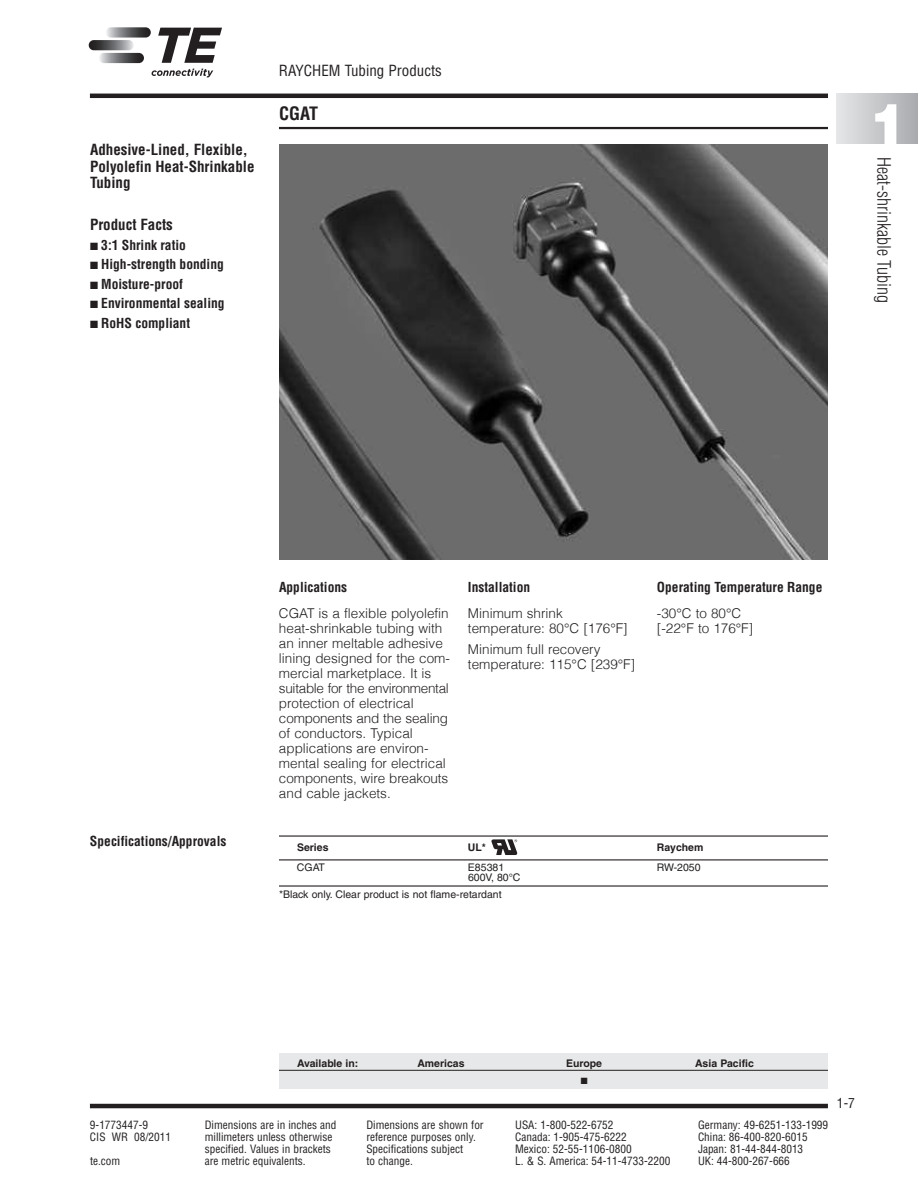
<style>
.page{position:relative;width:918px;height:1188px;background:#fff}
.page>*{position:absolute;margin:0;border:0;box-sizing:border-box;transform-origin:0 0}
.t1{font:900 57px "Helvetica";color:#fff}
.t2{font:300 condensed 18px "Helvetica";color:#231f20}
.t3{font:700 condensed 18px "Helvetica";color:#231f20}
.t4{font:700 condensed 15px/16.5px "Helvetica";color:#231f20}
.t5{font:condensed 15px "Helvetica";color:#231f20}
.t6{font:300 13.5px/15px "Helvetica";color:#231f20}
.t7{font:700 condensed 13.5px "Helvetica";color:#231f20}
.t8{font:condensed 13.5px "Helvetica";color:#231f20}
.t9{font:condensed 11.25px "Helvetica";color:#231f20}
.t10{font:10.5px/16.5px "Helvetica";color:#231f20}
.t11{font:700 10.5px "Helvetica";color:#231f20}
.t12{font:9px "Zapf Dingbats";color:#231f20}
</style>
<div class="page">
<div style="left:279px;top:1053px;width:549px;height:35px;background:#e7e8e9"></div>
<hr style="left:279px;top:1070px;width:549px;height:1px;background:#231f20">
<img style="left:279px;top:144px;width:549px;height:416px">
<hr style="left:279px;top:835px;width:549px;height:2px;background:#231f20">
<hr style="left:279px;top:859px;width:549px;height:1px;background:#231f20">
<hr style="left:279px;top:885px;width:549px;height:2px;background:#231f20">
<svg style="left:491px;top:839px;width:27px;height:16px"></svg>
<hr style="left:90px;top:1104px;width:738px;height:4px;background:#231f20">
<hr style="left:90px;top:94px;width:738px;height:4px;background:#231f20">
<hr style="left:279px;top:127px;width:549px;height:2px;background:#231f20">
<div style="left:837px;top:94px;width:81px;height:49px;background:linear-gradient(to right,#e5e6e7,#a9aaae)"></div>
<svg style="left:106px;top:27px;width:45px;height:11px"></svg>
<svg style="left:99px;top:53px;width:45px;height:10px"></svg>
<svg style="left:89px;top:40px;width:45px;height:10px"></svg>
<svg style="left:158px;top:28px;width:64px;height:35px"></svg>
<svg style="left:152px;top:69px;width:61px;height:8px"></svg>
<p class="t4" style="left:90px;top:142px;width:166px">Adhesive-Lined, Flexible,<br>Polyolefin Heat-Shrinkable<br>Tubing</p>
<p class="t4" style="left:90px;top:217px;width:84px">Product Facts</p>
<p class="t7" style="left:90px;top:237px;width:97px">■ 3:1 Shrink ratio</p>
<p class="t7" style="left:90px;top:257px;width:135px">■ High-strength bonding</p>
<p class="t7" style="left:90px;top:276px;width:94px">■ Moisture-proof</p>
<p class="t7" style="left:90px;top:296px;width:136px">■ Environmental sealing</p>
<p class="t7" style="left:90px;top:315px;width:102px">■ RoHS compliant</p>
<p class="t5" style="left:279px;top:62px;width:164px">RAYCHEM Tubing Products</p>
<h2 class="t3" style="left:279px;top:103px;width:41px">CGAT</h2>
<h1 class="t1" style="left:870px;top:92px;width:40px">1</h1>
<h2 class="t2" style="left:894px;top:157px;width:147px;rotate:90deg">Heat-shrinkable Tubing</h2>
<p class="t7" style="left:90px;top:833px;width:138px">Specifications/Approvals</p>
<p class="t7" style="left:279px;top:580px;width:70px">Applications</p>
<p class="t6" style="left:279px;top:606px;width:173px">CGAT is a flexible polyolefin heat-shrinkable tubing with an inner meltable adhesive lining designed for the com&shy;mercial marketplace. It is suitable for the environmental protection of electrical components and the sealing of conductors. Typical applications are environ&shy;mental sealing for electrical components, wire breakouts and cable jackets.</p>
<p class="t7" style="left:468px;top:580px;width:64px">Installation</p>
<p class="t6" style="left:468px;top:606px;width:161px">Minimum shrink temperature: 80°C [176°F]</p>
<p class="t6" style="left:468px;top:642px;width:169px">Minimum full recovery temperature: 115°C [239°F]</p>
<p class="t7" style="left:657px;top:580px;width:167px">Operating Temperature Range</p>
<p class="t6" style="left:657px;top:606px;width:98px">-30°C to 80°C [-22°F to 176°F]</p>
<p class="t11" style="left:297px;top:843px;width:33px">Series</p>
<p class="t11" style="left:468px;top:843px;width:20px">UL*</p>
<p class="t11" style="left:657px;top:843px;width:48px">Raychem</p>
<p class="t10" style="left:297px;top:860px;width:29px">CGAT</p>
<p class="t10" style="left:468px;top:860px;width:38px">E85381</p>
<p class="t10" style="left:657px;top:860px;width:45px">RW-2050</p>
<p class="t10" style="left:279px;top:870px;width:243px;text-indent:189px">600V, 80°C *Black only. Clear product is not flame-retardant</p>
<p class="t11" style="left:297px;top:1059px;width:63px">Available in:</p>
<p class="t11" style="left:417px;top:1059px;width:49px">Americas</p>
<p class="t11" style="left:566px;top:1059px;width:37px">Europe</p>
<p class="t11" style="left:695px;top:1059px;width:60px">Asia Pacific</p>
<p class="t12" style="left:581px;top:1076px;width:8px">■</p>
<p class="t9" style="left:90px;top:1118px;width:60px">9-1773447-9</p>
<p class="t9" style="left:205px;top:1118px;width:133px">Dimensions are in inches and</p>
<p class="t9" style="left:366px;top:1118px;width:119px">Dimensions are shown for</p>
<p class="t9" style="left:515px;top:1118px;width:100px">USA: 1-800-522-6752</p>
<p class="t9" style="left:698px;top:1118px;width:132px">Germany: 49-6251-133-1999</p>
<p class="t9" style="left:90px;top:1130px;width:83px">CIS WR 08/2011</p>
<p class="t9" style="left:205px;top:1130px;width:129px">millimeters unless otherwise</p>
<p class="t9" style="left:366px;top:1130px;width:111px">reference purposes only.</p>
<p class="t9" style="left:515px;top:1130px;width:113px">Canada: 1-905-475-6222</p>
<p class="t9" style="left:698px;top:1130px;width:111px">China: 86-400-820-6015</p>
<p class="t9" style="left:205px;top:1142px;width:128px">specified. Values in brackets</p>
<p class="t9" style="left:366px;top:1142px;width:98px">Specifications subject</p>
<p class="t9" style="left:515px;top:1142px;width:118px">Mexico: 52-55-1106-0800</p>
<p class="t9" style="left:698px;top:1142px;width:107px">Japan: 81-44-844-8013</p>
<p class="t9" style="left:90px;top:1154px;width:32px">te.com</p>
<p class="t9" style="left:205px;top:1154px;width:102px">are metric equivalents.</p>
<p class="t9" style="left:366px;top:1154px;width:48px">to change.</p>
<p class="t9" style="left:515px;top:1154px;width:157px">L. &amp; S. America: 54-11-4733-2200</p>
<p class="t9" style="left:698px;top:1154px;width:93px">UK: 44-800-267-666</p>
<p class="t8" style="left:837px;top:1096px;width:19px">1-7</p>
</div>
